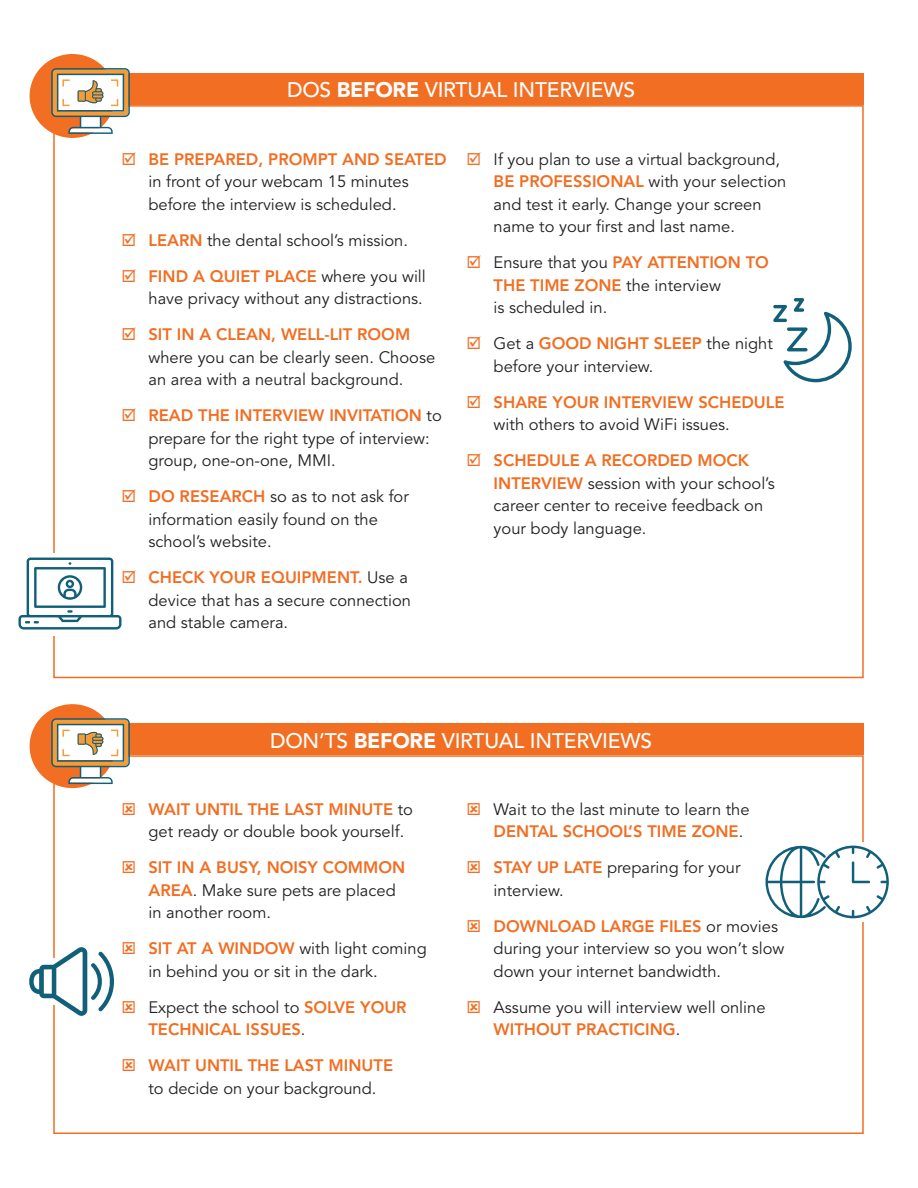
<style>
.page{position:relative;width:918px;height:1188px;background:#fff}
.page>*{position:absolute;margin:0;border:0;box-sizing:border-box;transform-origin:0 0}
.t1{font:500 21px "Avenir";letter-spacing:-.01em;color:#fff}
.t2{font:16.5px/22.5px "Avenir";color:#231f20}
.t3{font:800 16.5px/22.5px "Avenir";color:#f16e22}
.s1{font-weight:900}
.s2{font-weight:800;color:#f16e22}
.s3{font-weight:400;color:#231f20}
</style>
<div class="page">
<div style="left:76px;top:724px;width:788px;height:31px;background:#f16e22"></div>
<div style="left:53px;top:755px;width:811px;height:379px;border:2px solid #f16e22"></div>
<svg style="left:30px;top:704px;width:100px;height:84px"></svg>
<div style="left:76px;top:73px;width:788px;height:32px;background:#f16e22"></div>
<svg style="left:30px;top:54px;width:100px;height:84px"></svg>
<svg style="left:773px;top:298px;width:79px;height:84px"></svg>
<div style="left:858px;top:842px;width:11px;height:79px;background:#fff"></div>
<svg style="left:765px;top:846px;width:124px;height:72px"></svg>
<svg style="left:29px;top:942px;width:85px;height:75px"></svg>
<svg style="left:18px;top:558px;width:104px;height:72px"></svg>
<p class="t1" style="left:287px;top:78px;width:350px">DOS <span class="s1">BEFORE</span> VIRTUAL INTERVIEWS</p>
<p class="t2" style="left:148px;top:148px;width:300px"><span class="s2">BE PREPARED, PROMPT AND SEATED </span>in front of your webcam 15 minutes before the interview is scheduled.</p>
<p class="t2" style="left:148px;top:229px;width:261px"><span class="s2">LEARN</span> the dental school’s mission.</p>
<p class="t2" style="left:148px;top:265px;width:279px"><span class="s2">FIND A QUIET PLACE</span> where you will have privacy without any distractions.</p>
<p class="t2" style="left:148px;top:324px;width:288px"><span class="s2">SIT IN A CLEAN, WELL-LIT ROOM </span>where you can be clearly seen. Choose an area with a neutral background.</p>
<p class="t2" style="left:148px;top:405px;width:295px"><span class="s2">READ THE INTERVIEW INVITATION</span> to prepare for the right type of interview: group, one-on-one, MMI.</p>
<p class="t2" style="left:148px;top:486px;width:262px"><span class="s2">DO RESEARCH</span> so as to not ask for information easily found on the school’s website.</p>
<p class="t2" style="left:148px;top:567px;width:264px"><span class="s2">CHECK YOUR EQUIPMENT.</span> Use a device that has a secure connection and stable camera.</p>
<p class="t2" style="left:494px;top:148px;width:294px">If you plan to use a virtual background, <span class="s2">BE PROFESSIONAL</span> with your selection and test it early. Change your screen name to your first and last name.</p>
<p class="t2" style="left:494px;top:252px;width:277px">Ensure that you <span class="s2">PAY ATTENTION TO<br>THE TIME ZONE</span> the interview<br>is scheduled in.</p>
<p class="t2" style="left:494px;top:333px;width:281px">Get a <span class="s2">GOOD NIGHT SLEEP</span> the night before your interview.</p>
<p class="t2" style="left:494px;top:391px;width:292px"><span class="s2">SHARE YOUR INTERVIEW SCHEDULE </span>with others to avoid WiFi issues.</p>
<p class="t2" style="left:494px;top:450px;width:283px"><span class="s2">SCHEDULE A RECORDED MOCK<br>INTERVIEW</span> session with your school’s career center to receive feedback on your body language.</p>
<p class="t1" style="left:270px;top:728px;width:384px">DON’TS <span class="s1">BEFORE</span> VIRTUAL INTERVIEWS</p>
<p class="t2" style="left:148px;top:798px;width:266px"><span class="s2">WAIT UNTIL THE LAST MINUTE</span> to get ready or double book yourself.</p>
<p class="t2" style="left:148px;top:857px;width:258px"><span class="s2">SIT IN A BUSY, NOISY COMMON<br>AREA</span>. Make sure pets are placed in another room.</p>
<p class="t2" style="left:148px;top:938px;width:280px"><span class="s2">SIT AT A WINDOW</span> with light coming in behind you or sit in the dark.</p>
<p class="t3" style="left:148px;top:996px;width:260px"><span class="s3">Expect the school to</span> SOLVE YOUR<br>TECHNICAL ISSUES<span class="s3">.</span></p>
<p class="t2" style="left:148px;top:1055px;width:246px"><span class="s2">WAIT UNTIL THE LAST MINUTE </span>to decide on your background.</p>
<p class="t2" style="left:494px;top:798px;width:257px">Wait to the last minute to learn the<br><span class="s2">DENTAL SCHOOL’S TIME ZONE</span>.</p>
<p class="t2" style="left:494px;top:857px;width:248px"><span class="s2">STAY UP LATE</span> preparing for your interview.</p>
<p class="t2" style="left:494px;top:915px;width:292px"><span class="s2">DOWNLOAD LARGE FILES</span> or movies during your interview so you won’t slow down your internet bandwidth.</p>
<p class="t2" style="left:494px;top:996px;width:273px">Assume you will interview well online<br><span class="s2">WITHOUT PRACTICING</span>.</p>
</div>
